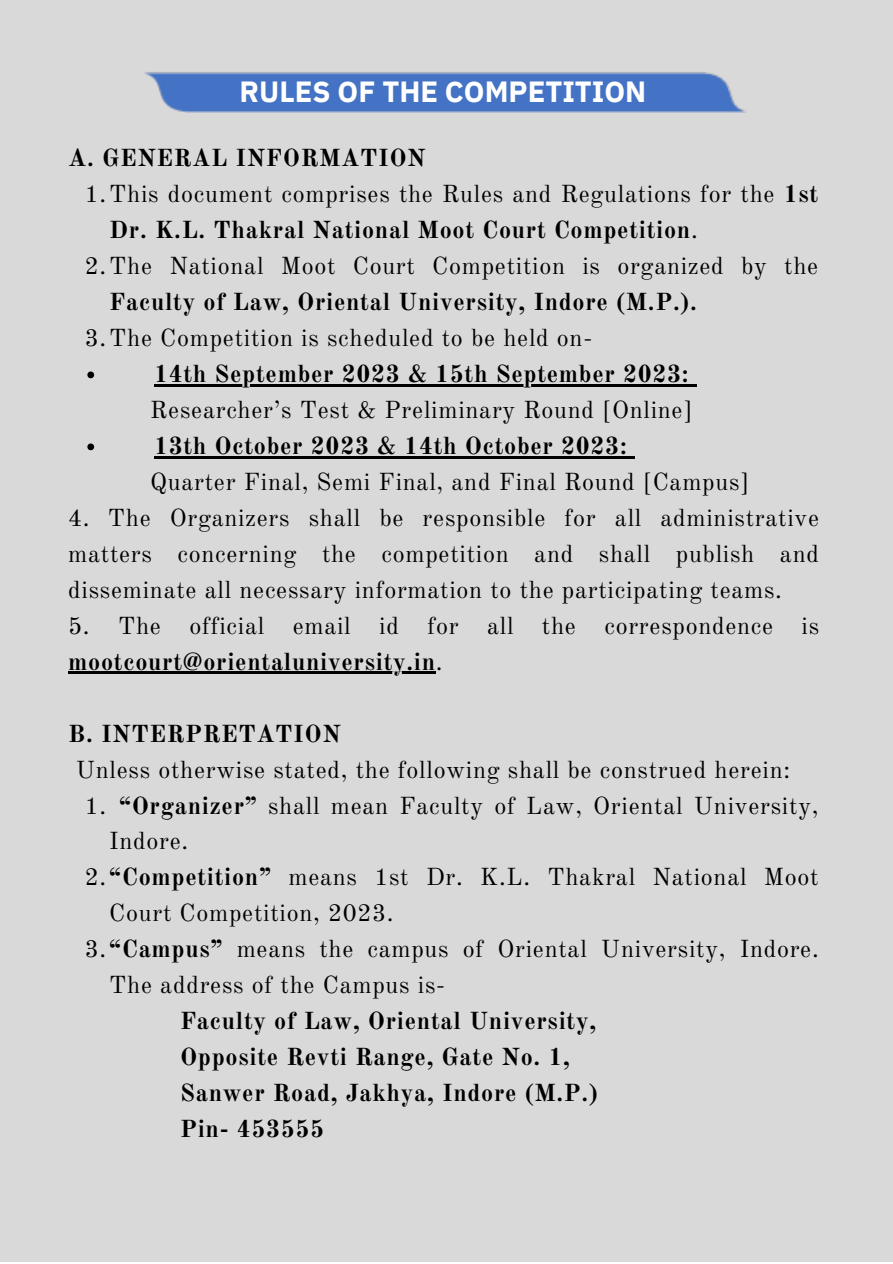
<style>
.page{position:relative;width:893px;height:1264px;background:#fff}
.page>*{position:absolute;margin:0;border:0;box-sizing:border-box;transform-origin:0 0}
.t1{font:700 29.1px "IBM Plex Sans";color:#fff}
.t2{font:24.15px/36px "Old Standard";letter-spacing:.03em;color:#000}
.t3{font:700 24.15px "Old Standard";letter-spacing:.03em;color:#000}
.s1{font-weight:700}
</style>
<div class="page">
<div style="left:0;top:0;width:892px;height:1261px;background:#d9d9d9"></div>
<img style="left:145px;top:72px;width:601px;height:40px">
<svg style="left:87px;top:371px;width:7px;height:7px"></svg>
<hr style="left:154px;top:384px;width:535px;height:2px;background:#000">
<svg style="left:689px;top:384px;width:7px;height:2px"></svg>
<svg style="left:87px;top:443px;width:7px;height:7px"></svg>
<hr style="left:154px;top:456px;width:473px;height:2px;background:#000">
<svg style="left:627px;top:456px;width:8px;height:2px"></svg>
<hr style="left:68px;top:671px;width:368px;height:3px;background:#000">
<p class="t1" style="left:240px;top:72px;width:408px">RULES OF THE COMPETITION</p>
<p class="t3" style="left:68px;top:143px;width:359px">A. GENERAL INFORMATION</p>
<p class="t2" style="left:109px;top:176px;width:710px;text-indent:-25px">1.This document comprises the Rules and Regulations for the <span class="s1">1st<br>Dr. K.L. Thakral National Moot Court Competition</span>.</p>
<p class="t2" style="left:109px;top:248px;width:710px;text-indent:-25px">2.The National Moot Court Competition is organized by the<br><span class="s1">Faculty of Law, Oriental University, Indore (M.P.).</span></p>
<p class="t2" style="left:85px;top:320px;width:509px">3.The Competition is scheduled to be held on-</p>
<p class="t3" style="left:154px;top:358px;width:536px">14th September 2023 &amp; 15th September 2023:</p>
<p class="t2" style="left:150px;top:391px;width:543px">Researcher’s Test &amp; Preliminary Round [Online]</p>
<p class="t3" style="left:154px;top:430px;width:474px">13th October 2023 &amp; 14th October 2023:</p>
<p class="t2" style="left:150px;top:463px;width:600px">Quarter Final, Semi Final, and Final Round [Campus]</p>
<p class="t2" style="left:68px;top:499px;width:752px;text-align:justify">4. The Organizers shall be responsible for all administrative matters concerning the competition and shall publish and disseminate all necessary information to the participating teams.</p>
<p class="t2" style="left:68px;top:607px;width:752px">5. The official email id for all the correspondence is <span class="s1">mootcourt@orientaluniversity.in</span>.</p>
<p class="t3" style="left:68px;top:718px;width:274px">B. INTERPRETATION</p>
<p class="t2" style="left:85px;top:751px;width:707px;text-indent:-9px">Unless otherwise stated, the following shall be construed herein:<br>1.</p>
<p class="t2" style="left:109px;top:787px;width:710px;text-indent:10px"><span class="s1">“Organizer”</span> shall mean Faculty of Law, Oriental University,<br>Indore.</p>
<p class="t2" style="left:109px;top:859px;width:710px;text-indent:-25px">2.<span class="s1">“Competition”</span> means 1st Dr. K.L. Thakral National Moot<br>Court Competition, 2023.</p>
<p class="t2" style="left:109px;top:931px;width:711px;text-indent:-25px">3.<span class="s1">“Campus”</span> means the campus of Oriental University, Indore.<br>The address of the Campus is-</p>
<p class="t3" style="left:180px;top:1006px;width:417px">Faculty of Law, Oriental University,</p>
<p class="t3" style="left:180px;top:1042px;width:391px">Opposite Revti Range, Gate No. 1,</p>
<p class="t3" style="left:180px;top:1078px;width:419px">Sanwer Road, Jakhya, Indore (M.P.)</p>
<p class="t3" style="left:180px;top:1114px;width:146px">Pin- 453555</p>
</div>
